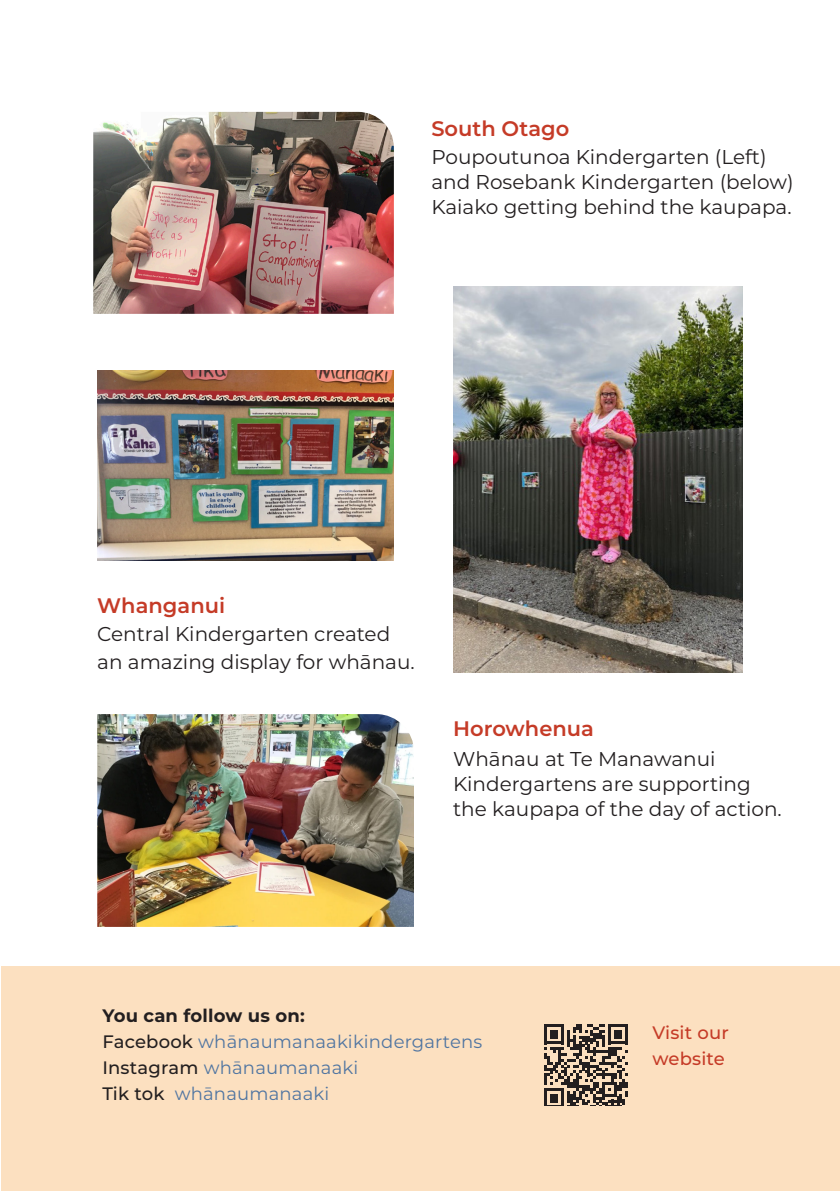
<style>
.page{position:relative;width:840px;height:1191px;background:#fff}
.page>*{position:absolute;margin:0;border:0;box-sizing:border-box;transform-origin:0 0}
.t1{font:600 21px "Montserrat";color:#c53b27}
.t2{font:20px/25px "Montserrat";color:#231f20}
.t3{font:18px/26px "Montserrat";letter-spacing:.01em;color:#5075a1}
.t4{font:700 18px "Montserrat";letter-spacing:.01em;color:#231f20}
.t5{font:500 18px/26px "Montserrat";letter-spacing:.01em;color:#c53b27}
.s1{font-weight:500;color:#231f20}
</style>
<div class="page">
<div style="left:1px;top:966px;width:838px;height:225px;background:#fce0c0"></div>
<img style="left:453px;top:287px;width:289px;height:385px">
<img style="left:97px;top:714px;width:317px;height:213px">
<svg style="left:544px;top:1024px;width:83px;height:82px"></svg>
<img style="left:93px;top:112px;width:300px;height:202px">
<img style="left:97px;top:370px;width:296px;height:190px">
<p class="t1" style="left:431px;top:113px;width:139px">South Otago</p>
<p class="t2" style="left:431px;top:143px;width:363px">Poupoutunoa Kindergarten (Left) and Rosebank Kindergarten (below)<br>Kaiako getting behind the kaupapa.</p>
<p class="t1" style="left:97px;top:590px;width:129px">Whanganui</p>
<p class="t2" style="left:97px;top:619px;width:319px;line-height:28px">Central Kindergarten created an amazing display for whānau.</p>
<p class="t1" style="left:453px;top:714px;width:142px">Horowhenua</p>
<p class="t2" style="left:453px;top:746px;width:330px">Whānau at Te Manawanui<br>Kindergartens are supporting the kaupapa of the day of action.</p>
<p class="t4" style="left:102px;top:1002px;width:204px">You can follow us on:</p>
<p class="t3" style="left:102px;top:1027px;width:381px"><span class="s1">Facebook</span> whānaumanaakikindergartens<br><span class="s1">Instagram</span> whānaumanaaki<br><span class="s1">Tik tok</span> whānaumanaaki</p>
<p class="t5" style="left:652px;top:1019px;width:78px">Visit our website</p>
</div>
